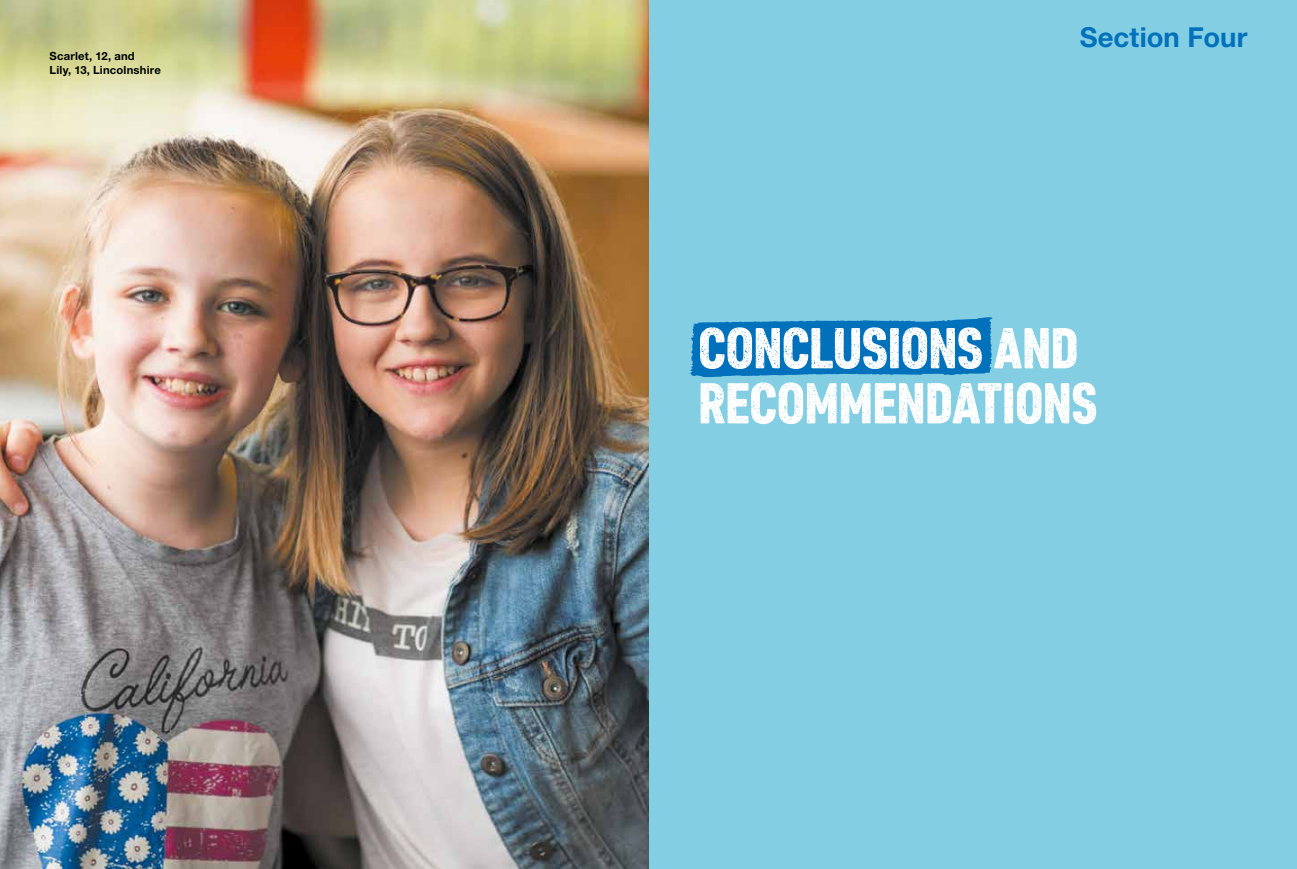
<style>
.page{position:relative;width:1297px;height:869px;background:#fff}
.page>*{position:absolute;margin:0;border:0;box-sizing:border-box;transform-origin:0 0}
.t1{font:57.5px/55px "Core Paint B3";letter-spacing:-.01em;color:#fff}
.t2{font:700 27.5px "Helvetica Neue";letter-spacing:.005em;color:#0071ba}
.t3{font:700 11.25px/13.8px "Helvetica Neue";letter-spacing:.02em;color:#000}
</style>
<div class="page">
<div style="left:648px;top:0;width:649px;height:868px;background:#84cee4"></div>
<svg style="left:690px;top:317px;width:303px;height:60px;background:#0f7bbe"></svg>
<img style="left:0;top:0;width:648px;height:868px">
<p class="t3" style="left:50px;top:49px;width:113px">Scarlet, 12, and<br>Lily, 13, Lincolnshire</p>
<h2 class="t2" style="left:1080px;top:20px;width:169px">Section Four</h2>
<h1 class="t1" style="left:698px;top:321px;width:397px">CONCLUSIONS AND<br>RECOMMENDATIONS</h1>
</div>
